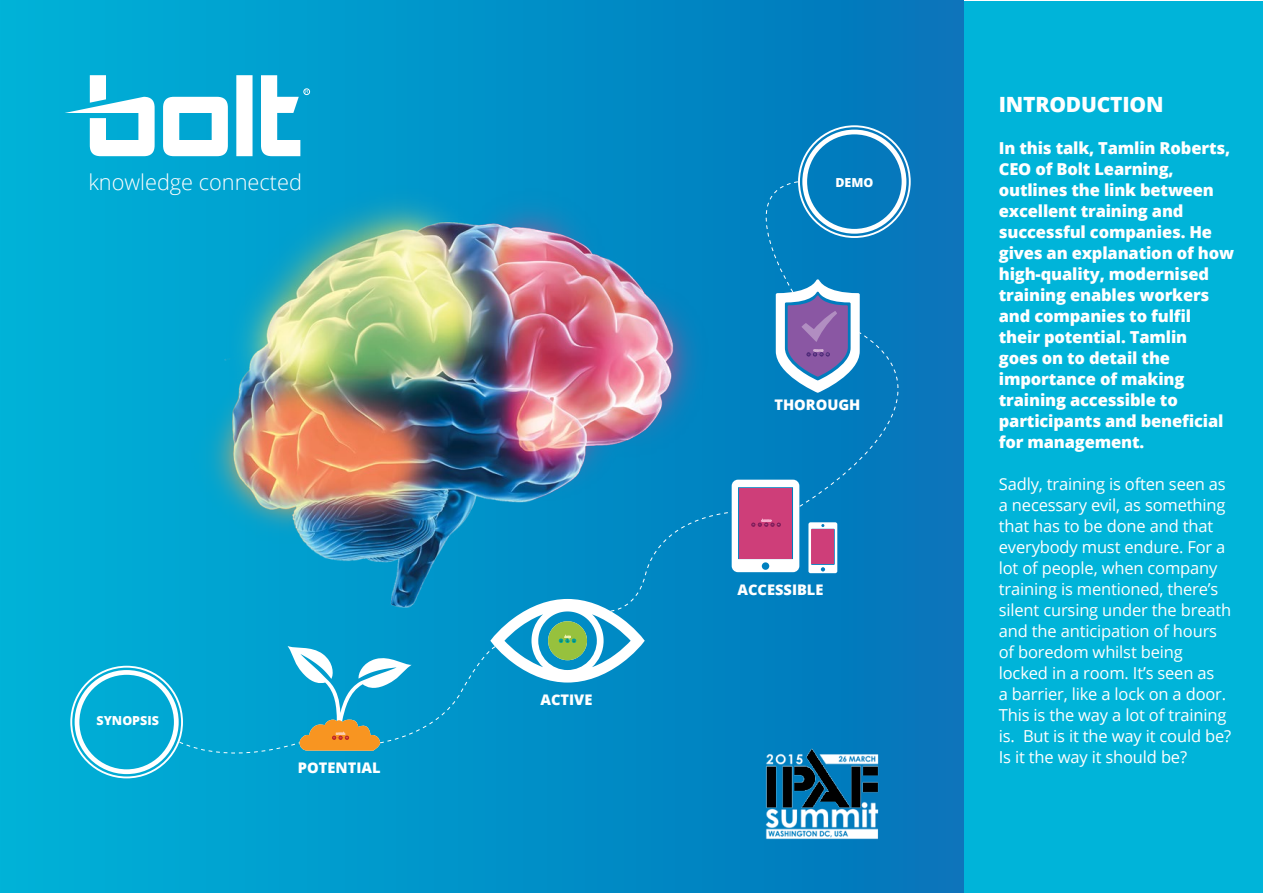
<style>
.page{position:relative;width:1263px;height:893px;background:#fff}
.page>*{position:absolute;margin:0;border:0;box-sizing:border-box;transform-origin:0 0}
.t1{font:300 21.75px "Open Sans";color:#fff}
.t2{font:800 21px "Open Sans";letter-spacing:-.01em;color:#fff}
.t3{font:16.5px/21px "Open Sans";letter-spacing:-.01em;color:#fff}
.t4{font:800 16.5px/21px "Open Sans";letter-spacing:-.01em;color:#fff}
.t5{font:800 14.55px "Open Sans";color:#fff}
.t6{font:800 12.45px "Open Sans";color:#fff}
</style>
<div class="page">
<div style="left:0;top:0;width:964px;height:893px;background:linear-gradient(to right,#00b2d8,#0575ba)"></div>
<img style="left:139px;top:176px;width:596px;height:478px">
<div style="left:802px;top:130px;width:104px;height:104px;border:5px solid #fff;border-radius:50%"></div>
<img style="left:742px;top:766px;width:161px;height:88px">
<svg style="left:65px;top:75px;width:235px;height:81px"></svg>
<div style="left:303px;top:88px;width:7px;height:7px;border:1px solid #fff;border-radius:50%"></div>
<div style="left:75px;top:670px;width:104px;height:104px;border:5px solid #fff;border-radius:50%"></div>
<img style="left:179px;top:181px;width:785px;height:585px">
<div style="left:964px;top:1px;width:298px;height:891px;background:#00b4d9"></div>
<h1 class="t1" style="left:88px;top:167px;width:215px">knowledge connected</h1>
<p class="t6" style="left:835px;top:173px;width:39px">DEMO</p>
<p class="t5" style="left:774px;top:394px;width:88px">THOROUGH</p>
<p class="t6" style="left:97px;top:711px;width:64px">SYNOPSIS</p>
<p class="t5" style="left:298px;top:756px;width:84px">POTENTIAL</p>
<p class="t5" style="left:540px;top:689px;width:53px">ACTIVE</p>
<p class="t5" style="left:737px;top:579px;width:87px">ACCESSIBLE</p>
<p class="t2" style="left:999px;top:89px;width:166px">INTRODUCTION</p>
<p class="t4" style="left:999px;top:137px;width:237px">In this talk, Tamlin Roberts,<br>CEO of Bolt Learning, outlines the link between excellent training and successful companies. He gives an explanation of how high-quality, modernised training enables workers and companies to fulfil their potential. Tamlin<br>goes on to detail the importance of making training accessible to participants and beneficial for management.</p>
<p class="t3" style="left:999px;top:473px;width:234px">Sadly, training is often seen as a necessary evil, as something that has to be done and that everybody must endure. For a lot of people, when company training is mentioned, there’s silent cursing under the breath and the anticipation of hours of boredom whilst being locked in a room. It’s seen as<br>a barrier, like a lock on a door.<br>This is the way a lot of training is. But is it the way it could be?<br>Is it the way it should be?</p>
</div>
